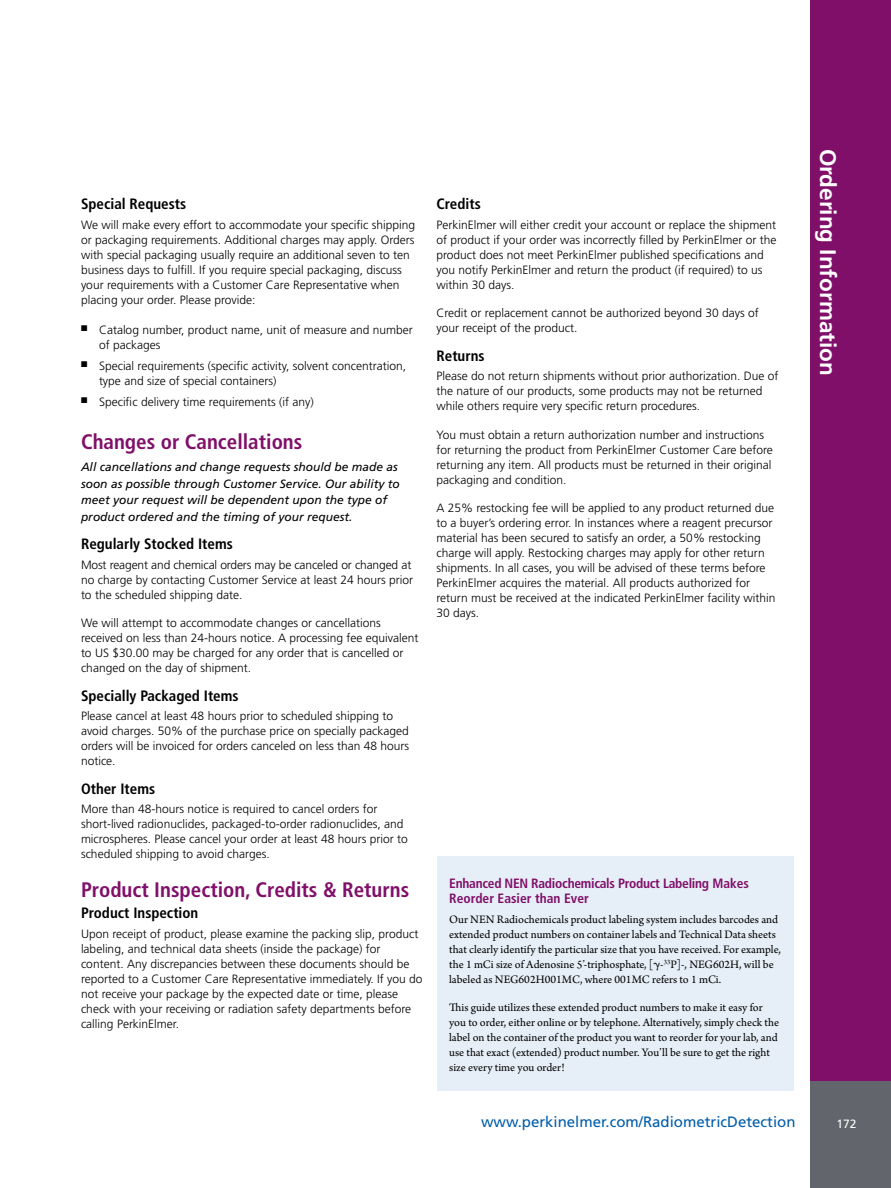
<style>
.page{position:relative;width:891px;height:1188px;background:#fff}
.page>*{position:absolute;margin:0;border:0;box-sizing:border-box;transform-origin:0 0}
.t1{font:700 22.5px "Frutiger";color:#fff}
.t2{font:700 condensed 21px "Frutiger";color:#800f69}
.t3{font:700 condensed 15px "Frutiger";color:#000}
.t4{font:15px "Frutiger";color:#005daa}
.t5{font:700 condensed 13.5px/15px "Frutiger";letter-spacing:-.02em;color:#800f69}
.t6{font:300 12px/15px "Frutiger";color:#000}
.t7{font:12px/15px "Arno Pro";color:#000}
.t8{font:italic 12px/16.5px "Frutiger";color:#000}
.t9{font:12px "Frutiger";color:#fff}
.s1{font-family:"Universal Greekwith Math Pi"}
</style>
<div class="page">
<div style="left:810px;top:0;width:81px;height:1188px;background:#800f69"></div>
<div style="left:810px;top:1082px;width:81px;height:106px;background:#62656b"></div>
<div style="left:437px;top:857px;width:357px;height:234px;background:#e6eff7"></div>
<p class="t3" style="left:81px;top:195px;width:107px">Special Requests</p>
<p class="t6" style="left:81px;top:217px;width:336px">We will make every effort to accommodate your specific shipping or packaging requirements. Additional charges may apply. Orders with special packaging usually require an additional seven to ten business days to fulfill. If you require special packaging, discuss your requirements with a Customer Care Representative when placing your order. Please provide:</p>
<p class="t6" style="left:99px;top:322px;width:315px;text-indent:-18px">■ Catalog number, product name, unit of measure and number of packages</p>
<p class="t6" style="left:99px;top:358px;width:309px;text-indent:-18px">■ Special requirements (specific activity, solvent concentration, type and size of special containers)</p>
<p class="t6" style="left:81px;top:394px;width:234px">■ Specific delivery time requirements (if any)</p>
<h2 class="t2" style="left:81px;top:429px;width:223px">Changes or Cancellations</h2>
<p class="t8" style="left:81px;top:459px;width:320px">All cancellations and change requests should be made as soon as possible through Customer Service. Our ability to meet your request will be dependent upon the type of product ordered and the timing of your request.</p>
<p class="t3" style="left:81px;top:535px;width:153px">Regularly Stocked Items</p>
<p class="t6" style="left:81px;top:557px;width:334px">Most reagent and chemical orders may be canceled or changed at no charge by contacting Customer Service at least 24 hours prior to the scheduled shipping date.</p>
<p class="t6" style="left:81px;top:616px;width:339px">We will attempt to accommodate changes or cancellations received on less than 24-hours notice. A processing fee equivalent to US $30.00 may be charged for any order that is cancelled or changed on the day of shipment.</p>
<p class="t3" style="left:81px;top:687px;width:159px">Specially Packaged Items</p>
<p class="t6" style="left:81px;top:709px;width:330px">Please cancel at least 48 hours prior to scheduled shipping to avoid charges. 50% of the purchase price on specially packaged orders will be invoiced for orders canceled on less than 48 hours notice.</p>
<p class="t3" style="left:81px;top:780px;width:76px">Other Items</p>
<p class="t6" style="left:81px;top:802px;width:328px">More than 48-hours notice is required to cancel orders for short-lived radionuclides, packaged-to-order radionuclides, and microspheres. Please cancel your order at least 48 hours prior to scheduled shipping to avoid charges.</p>
<h2 class="t2" style="left:81px;top:877px;width:330px">Product Inspection, Credits &amp; Returns</h2>
<p class="t3" style="left:81px;top:904px;width:119px">Product Inspection</p>
<p class="t6" style="left:81px;top:926px;width:343px">Upon receipt of product, please examine the packing slip, product labeling, and technical data sheets (inside the package) for content. Any discrepancies between these documents should be reported to a Customer Care Representative immediately. If you do not receive your package by the expected date or time, please check with your receiving or radiation safety departments before calling PerkinElmer.</p>
<p class="t3" style="left:436px;top:195px;width:46px">Credits</p>
<p class="t6" style="left:436px;top:217px;width:342px">PerkinElmer will either credit your account or replace the shipment of product if your order was incorrectly filled by PerkinElmer or the product does not meet PerkinElmer published specifications and you notify PerkinElmer and return the product (if required) to us within 30 days.</p>
<p class="t6" style="left:436px;top:306px;width:324px">Credit or replacement cannot be authorized beyond 30 days of your receipt of the product.</p>
<p class="t3" style="left:436px;top:347px;width:50px">Returns</p>
<p class="t6" style="left:436px;top:369px;width:343px">Please do not return shipments without prior authorization. Due of the nature of our products, some products may not be returned while others require very specific return procedures.</p>
<p class="t6" style="left:436px;top:427px;width:338px">You must obtain a return authorization number and instructions for returning the product from PerkinElmer Customer Care before returning any item. All products must be returned in their original packaging and condition.</p>
<p class="t6" style="left:436px;top:501px;width:341px">A 25% restocking fee will be applied to any product returned due to a buyer’s ordering error. In instances where a reagent precursor material has been secured to satisfy an order, a 50% restocking charge will apply. Restocking charges may apply for other return shipments. In all cases, you will be advised of these terms before PerkinElmer acquires the material. All products authorized for return must be received at the indicated PerkinElmer facility within 30 days.</p>
<p class="t5" style="left:449px;top:876px;width:301px;text-indent:82px">Radiochemicals Product Labeling Makes<br>Reorder Easier than Ever</p>
<p class="t7" style="left:449px;top:912px;width:333px">Our NEN Radiochemicals product labeling system includes barcodes and extended product numbers on container labels and Technical Data sheets that clearly identify the particular size that you have received. For example, the 1 mCi size of Adenosine 5’-triphosphate, [<span class="s1">g</span>-<sup>33</sup>P]-, NEG602H, will be labeled as NEG602H001MC, where 001MC refers to 1 mCi.</p>
<p class="t7" style="left:449px;top:1001px;width:331px">This guide utilizes these extended product numbers to make it easy for you to order, either online or by telephone. Alternatively, simply check the label on the container of the product you want to reorder for your lab, and use that exact (extended) product number. You’ll be sure to get the right size every time you order!</p>
<p class="t5" style="left:449px;top:876px;width:64px">Enhanced NEN</p>
<h1 class="t1" style="left:841px;top:148px;width:229px;rotate:90deg">Ordering Information</h1>
<p class="t4" style="left:481px;top:1113px;width:316px">www.perkinelmer.com/RadiometricDetection</p>
<p class="t9" style="left:837px;top:1116px;width:22px">172</p>
</div>
